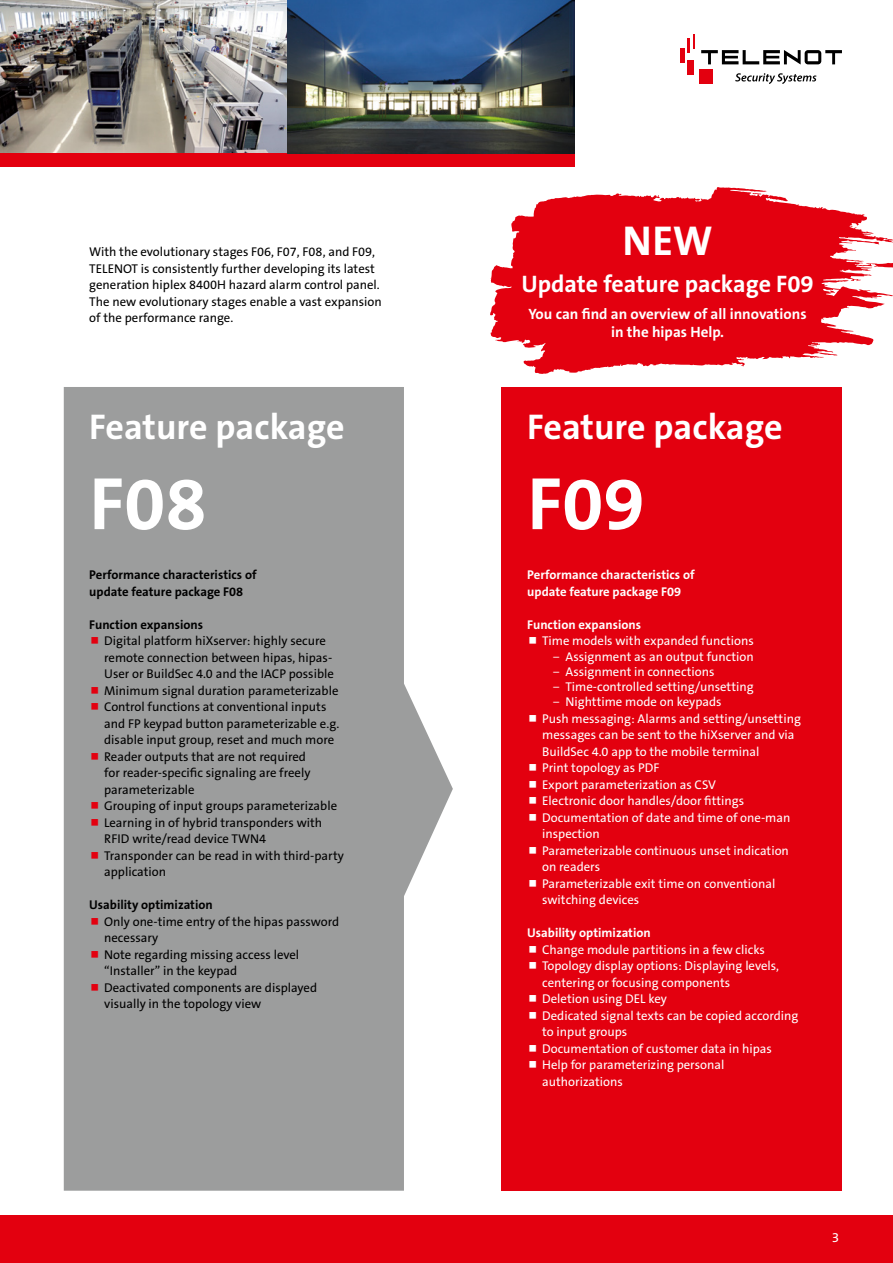
<style>
.page{position:relative;width:893px;height:1263px;background:#fff}
.page>*{position:absolute;margin:0;border:0;box-sizing:border-box;transform-origin:0 0}
.t1{font:700 75px "The Sans B Plus W7";color:#fff}
.t2{font:700 42px "The Sans B Plus W7";color:#fff}
.t3{font:700 36px "The Sans B Plus W7";color:#fff}
.t4{font:700 24px "The Sans B Plus W7";color:#fff}
.t5{font:700 15px/18px "The Sans B Plus W7";color:#fff;text-align:center}
.t6{font:13.5px "The Sans B Plus W5 Plain";color:#fff}
.t7{font:12.75px/16.5px "The Sans B Plus W5 Plain";color:#000}
.t8{font:12.75px/16.5px "The Sans B Plus W5 Plain";color:#fff}
.t9{font:700 12.75px/16.5px "The Sans B Plus W7";color:#000}
.t10{font:700 12.75px/16.5px "The Sans B Plus W7";color:#fff}
.s1{font-family:"The Sans B Plus W4";font-weight:300}
</style>
<div class="page">
<div style="left:0;top:1215px;width:893px;height:48px;background:#e3000f"></div>
<div style="left:699px;top:69px;width:13px;height:15px;background:#e3000f"></div>
<hr style="left:680px;top:48px;width:4px;height:15px;background:#e3000f">
<hr style="left:687px;top:38px;width:3px;height:15px;background:#e3000f">
<svg style="left:693px;top:34px;width:1px;height:14px"></svg>
<div style="left:687px;top:60px;width:7px;height:15px;background:#e3000f"></div>
<svg style="left:701px;top:50px;width:141px;height:15px"></svg>
<svg style="left:735px;top:73px;width:81px;height:11px"></svg>
<img style="left:0;top:0;width:287px;height:153px">
<div style="left:0;top:153px;width:574px;height:14px;background:#e3000f"></div>
<img style="left:287px;top:0;width:287px;height:153px">
<svg style="left:64px;top:387px;width:389px;height:804px;fill:#9c9d9d"></svg>
<div style="left:502px;top:387px;width:340px;height:804px;background:#e3000f"></div>
<svg style="left:490px;top:187px;width:403px;height:187px;fill:#e3000f"></svg>
<svg style="left:92px;top:637px;width:6px;height:7px"></svg>
<svg style="left:92px;top:687px;width:6px;height:6px"></svg>
<svg style="left:92px;top:703px;width:6px;height:7px"></svg>
<svg style="left:92px;top:753px;width:6px;height:6px"></svg>
<svg style="left:92px;top:802px;width:6px;height:7px"></svg>
<svg style="left:92px;top:819px;width:6px;height:6px"></svg>
<svg style="left:92px;top:852px;width:6px;height:6px"></svg>
<svg style="left:92px;top:918px;width:6px;height:6px"></svg>
<svg style="left:92px;top:951px;width:6px;height:6px"></svg>
<svg style="left:92px;top:984px;width:6px;height:6px"></svg>
<p class="t7" style="left:89px;top:244px;width:294px">With the evolutionary stages F06, F07, F08, and F09, TELENOT is consistently further developing its latest generation hiplex 8400H hazard alarm control panel.<br>The new evolutionary stages enable a vast expansion of the performance range.</p>
<h3 class="t3" style="left:89px;top:404px;width:257px">Feature package</h3>
<h1 class="t1" style="left:89px;top:456px;width:119px">F08</h1>
<p class="t9" style="left:89px;top:567px;width:169px">Performance characteristics of update feature package F08</p>
<p class="t9" style="left:89px;top:616px;width:115px">Function expansions</p>
<p class="t7" style="left:104px;top:633px;width:241px">Digital platform hiXserver: highly secure remote connection between hipas, hipas-User or BuildSec 4.0 and the IACP possible Minimum signal duration parameterizable Control functions at conventional inputs and FP keypad button parameterizable e.g. disable input group, reset and much more Reader outputs that are not required<br>for reader-specific signaling are freely parameterizable<br>Grouping of input groups parameterizable Learning in of hybrid transponders with RFID write/read device TWN4<br>Transponder can be read in with third-party application</p>
<p class="t9" style="left:89px;top:897px;width:125px">Usability optimization</p>
<p class="t7" style="left:104px;top:913px;width:237px">Only one-time entry of the hipas password necessary<br>Note regarding missing access level “Installer” in the keypad<br>Deactivated components are displayed visually in the topology view</p>
<h2 class="t2" style="left:622px;top:214px;width:92px">NEW</h2>
<h3 class="t4" style="left:521px;top:269px;width:294px">Update feature package F09</h3>
<p class="t5" style="left:528px;top:305px;width:280px">You can find an overview of all innovations in the hipas Help.</p>
<h3 class="t3" style="left:527px;top:404px;width:257px">Feature package</h3>
<h1 class="t1" style="left:527px;top:456px;width:119px">F09</h1>
<p class="t10" style="left:527px;top:567px;width:169px">Performance characteristics of update feature package F09</p>
<p class="t10" style="left:527px;top:616px;width:115px">Function expansions</p>
<p class="t8" style="left:553px;top:633px;width:203px;line-height:15.3px;text-indent:-11px">Time models with expanded functions <span class="s1">−</span> Assignment as an output function <span class="s1">−</span> Assignment in connections<br><span class="s1">−</span> Time-controlled setting/unsetting <span class="s1">−</span> Nighttime mode on keypads</p>
<p class="t8" style="left:542px;top:710px;width:260px">Push messaging: Alarms and setting/unsetting messages can be sent to the hiXserver and via BuildSec 4.0 app to the mobile terminal<br>Print topology as PDF<br>Export parameterization as CSV<br>Electronic door handles/door fittings Documentation of date and time of one-man inspection<br>Parameterizable continuous unset indication on readers<br>Parameterizable exit time on conventional switching devices</p>
<p class="t10" style="left:527px;top:925px;width:125px">Usability optimization</p>
<p class="t8" style="left:542px;top:941px;width:258px">Change module partitions in a few clicks Topology display options: Displaying levels, centering or focusing components<br>Deletion using DEL key<br>Dedicated signal texts can be copied according to input groups<br>Documentation of customer data in hipas Help for parameterizing personal authorizations</p>
<p class="t6" style="left:832px;top:1229px;width:9px">3</p>
</div>
